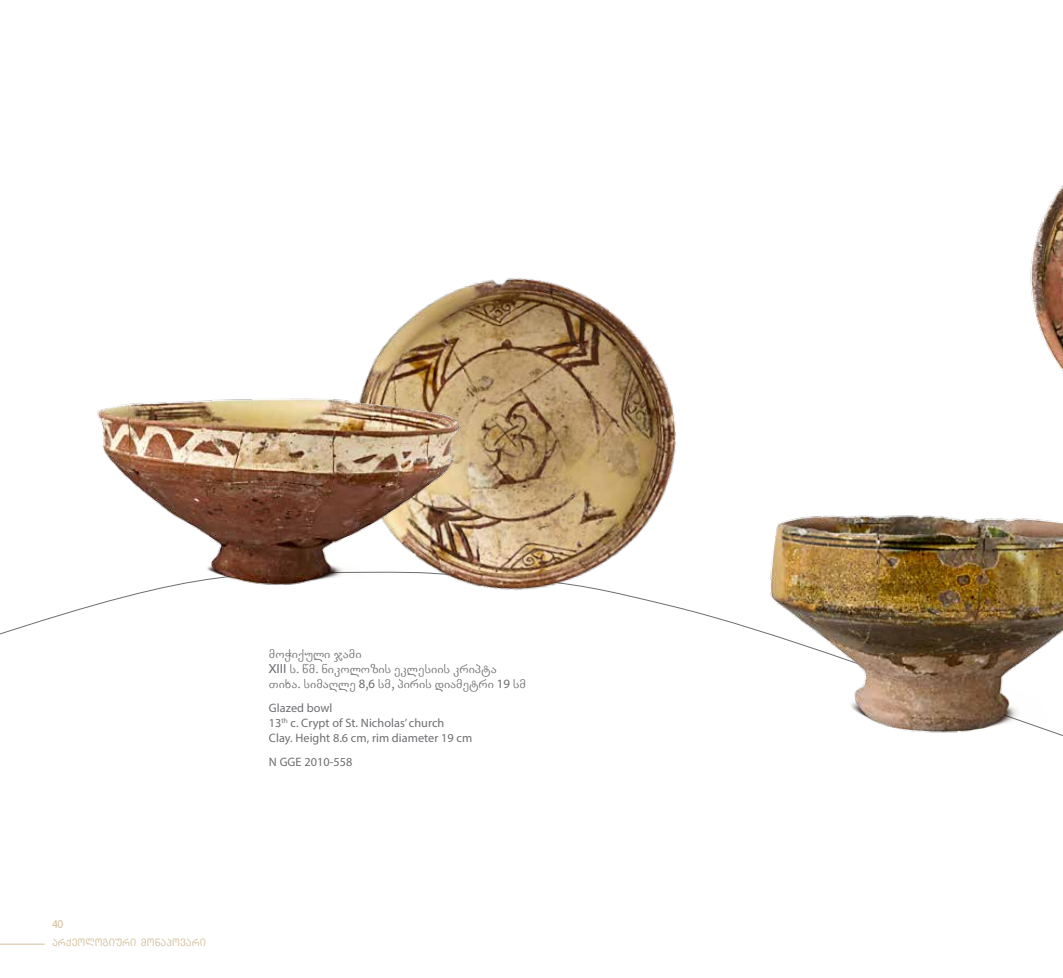
<style>
.page{position:relative;width:1063px;height:978px;background:#fff}
.page>*{position:absolute;margin:0;border:0;box-sizing:border-box;transform-origin:0 0}
.t1{font:12.75px/15px "Kolhety Normal";letter-spacing:-.005em;color:#6d6e71}
.t2{font:12.15px/15px "Myriad Pro";letter-spacing:.005em;color:#6d6e71}
.t3{font:12px "Myriad Pro";color:#d3bd9b;scale:.95 1}
.t4{font:10.5px "Kolhety Mt Normal";letter-spacing:-.005em;color:#d3bd9b;scale:.95 1}
</style>
<div class="page">
<img style="left:1030px;top:184px;width:33px;height:187px">
<img style="left:361px;top:278px;width:343px;height:337px">
<img style="left:760px;top:515px;width:303px;height:221px">
<img style="left:97px;top:394px;width:370px;height:193px">
<p class="t3" style="left:52px;top:917px;width:14px">40</p>
<p class="t4" style="left:52px;top:938px;width:163px">ARQEOLOGIURI MONAPOVARI</p>
<p class="t1" style="left:269px;top:647px;width:258px">MOWIQULI JAMI<br>XIII S. WM. NIKOLOZIS EKLESIIS KRIPTA<br>TIXA. SIMARLE 8,6 SM, PIRIS DIAMETRI 19 SM</p>
<p class="t2" style="left:269px;top:700px;width:205px">Glazed bowl<br>13<sup>th</sup> c. Crypt of St. N icholas’ church<br>Clay. Height 8.6 cm, rim diameter 19 cm</p>
<p class="t2" style="left:269px;top:754px;width:19px">N GGE</p>
<p class="t2" style="left:304px;top:754px;width:50px">2010-558</p>
</div>
